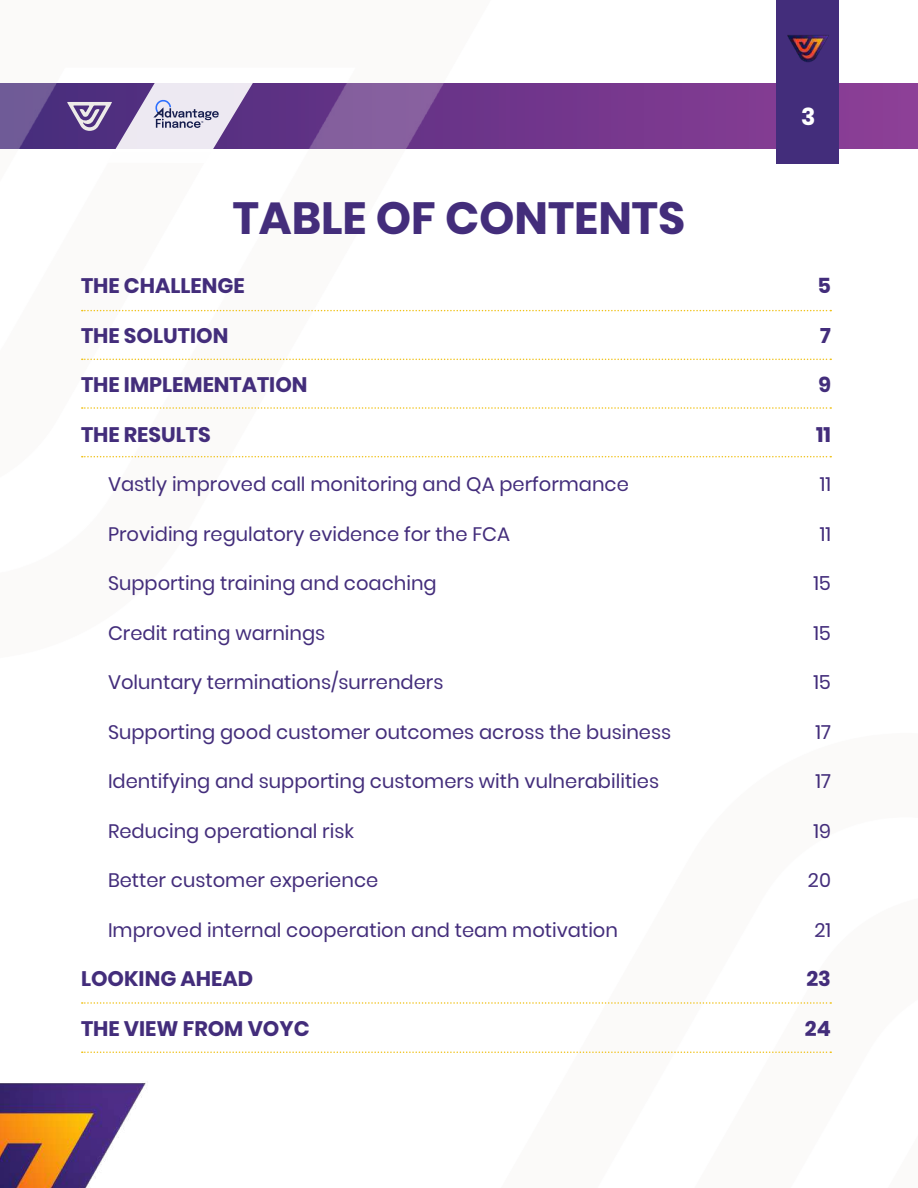
<style>
.page{position:relative;width:918px;height:1188px;background:#fff}
.page>*{position:absolute;margin:0;border:0;box-sizing:border-box;transform-origin:0 0}
.t1{font:700 45px "Poppins";color:#432d7b}
.t2{font:700 23.7px "Poppins";color:#fff}
.t3{font:700 21px "Poppins";color:#432d7b}
.t4{font:19.5px "Poppins";color:#432d7b}
</style>
<div class="page">
<div style="left:0;top:84px;width:918px;height:65px;background:#8d4097"></div>
<img style="left:0;top:0;width:887px;height:361px">
<img style="left:773px;top:22px;width:71px;height:54px">
<svg style="left:67px;top:70px;width:194px;height:93px"></svg>
<img style="left:0;top:1002px;width:281px;height:186px">
<svg style="left:82px;top:310px;width:749px;height:1px"></svg>
<svg style="left:82px;top:359px;width:749px;height:1px"></svg>
<svg style="left:82px;top:456px;width:749px;height:1px"></svg>
<svg style="left:82px;top:407px;width:749px;height:2px"></svg>
<svg style="left:82px;top:1052px;width:749px;height:1px"></svg>
<svg style="left:82px;top:1002px;width:749px;height:2px"></svg>
<h1 class="t1" style="left:233px;top:192px;width:454px">TABLE OF CONTENTS</h1>
<p class="t2" style="left:801px;top:103px;width:16px">3</p>
<p class="t3" style="left:81px;top:274px;width:165px">THE CHALLENGE</p>
<p class="t3" style="left:817px;top:274px;width:15px">5</p>
<p class="t3" style="left:81px;top:323px;width:149px">THE SOLUTION</p>
<p class="t3" style="left:820px;top:323px;width:12px">7</p>
<p class="t3" style="left:81px;top:373px;width:228px">THE IMPLEMENTATION</p>
<p class="t3" style="left:818px;top:373px;width:14px">9</p>
<p class="t3" style="left:81px;top:422px;width:131px">THE RESULTS</p>
<p class="t3" style="left:816px;top:422px;width:16px">11</p>
<p class="t4" style="left:108px;top:473px;width:522px">Vastly improved call monitoring and QA performance</p>
<p class="t4" style="left:820px;top:473px;width:13px">11</p>
<p class="t4" style="left:108px;top:523px;width:404px">Providing regulatory evidence for the FCA</p>
<p class="t4" style="left:820px;top:523px;width:13px">11</p>
<p class="t4" style="left:108px;top:572px;width:330px">Supporting training and coaching</p>
<p class="t4" style="left:813px;top:572px;width:19px">15</p>
<p class="t4" style="left:108px;top:622px;width:219px">Credit rating warnings</p>
<p class="t4" style="left:813px;top:622px;width:19px">15</p>
<p class="t4" style="left:108px;top:671px;width:337px">Voluntary terminations/surrenders</p>
<p class="t4" style="left:813px;top:671px;width:19px">15</p>
<p class="t4" style="left:108px;top:721px;width:565px">Supporting good customer outcomes across the business</p>
<p class="t4" style="left:816px;top:721px;width:17px">17</p>
<p class="t4" style="left:108px;top:770px;width:553px">Identifying and supporting customers with vulnerabilities</p>
<p class="t4" style="left:816px;top:770px;width:17px">17</p>
<p class="t4" style="left:108px;top:820px;width:248px">Reducing operational risk</p>
<p class="t4" style="left:814px;top:820px;width:19px">19</p>
<p class="t4" style="left:108px;top:869px;width:272px">Better customer experience</p>
<p class="t4" style="left:808px;top:869px;width:25px">20</p>
<p class="t4" style="left:108px;top:919px;width:512px">Improved internal cooperation and team motivation</p>
<p class="t4" style="left:814px;top:919px;width:18px">21</p>
<p class="t3" style="left:81px;top:967px;width:174px">LOOKING AHEAD</p>
<p class="t3" style="left:806px;top:967px;width:26px">23</p>
<p class="t3" style="left:81px;top:1016px;width:230px">THE VIEW FROM VOYC</p>
<p class="t3" style="left:805px;top:1016px;width:27px">24</p>
</div>
